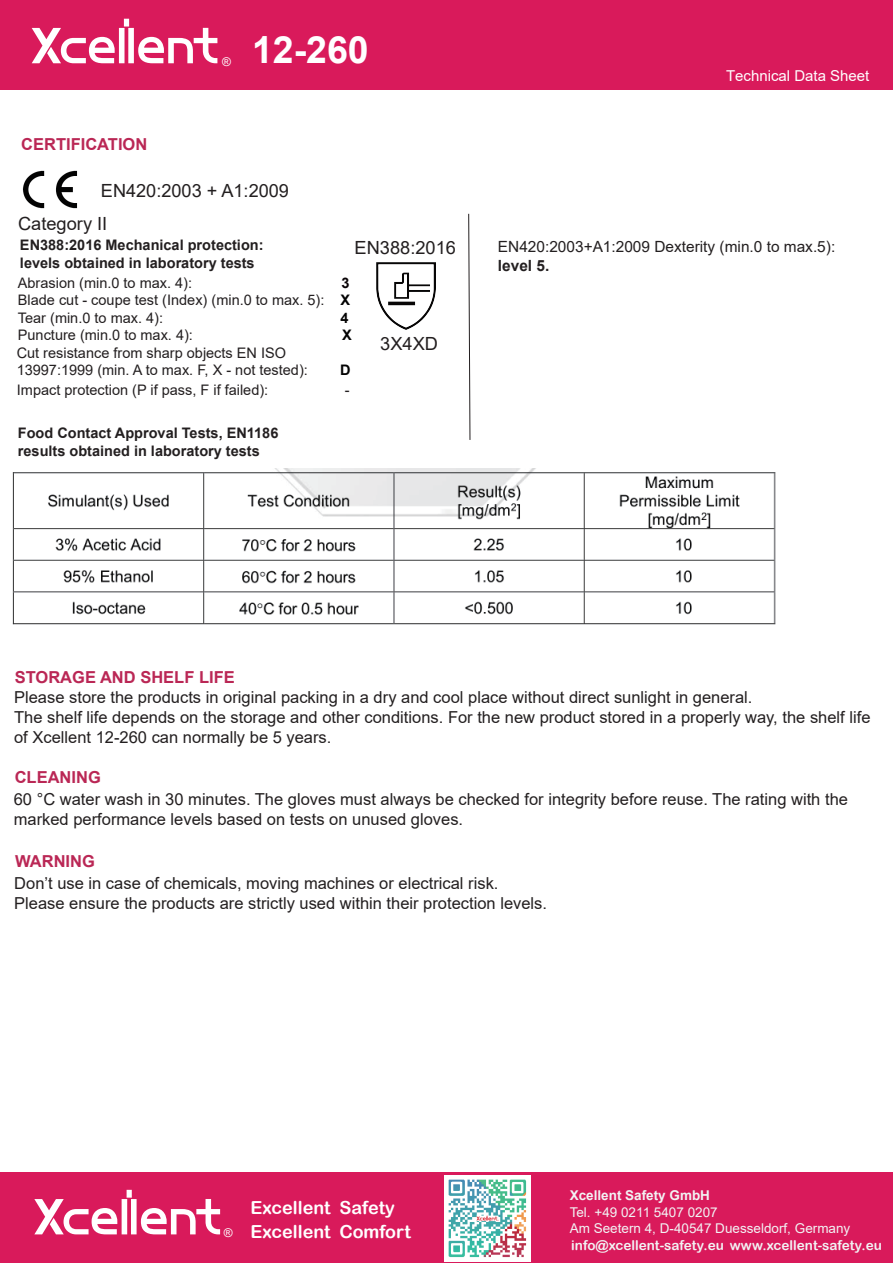
<style>
.page{position:relative;width:893px;height:1263px;background:#fff}
.page>*{position:absolute;margin:0;border:0;box-sizing:border-box;transform-origin:0 0}
.t1{font:700 37.5px "Arial";color:#fff}
.t2{font:18.15px "Arial";color:#231f20}
.t3{font:18px/24.8px "Arial Rounded MT Bold";color:#fff}
.t4{font:16.5px/19.8px "Arial";color:#231f20}
.t5{font:700 16.5px "Arial";color:#ba2755}
.t6{font:15.45px "Arial";color:#231f20}
.t7{font:700 15.45px "Arial";color:#231f20}
.t8{font:15px "Arial";color:#fff}
.t9{font:14.55px/17.4px "Arial";color:#231f20;text-align:justify}
.t10{font:700 14.55px/17.4px "Arial";color:#231f20}
.t11{font:700 14.55px "Arial";color:#030303}
.t12{font:13.5px/16.2px "Arial";color:#f2f3f4}
.t13{font:13.5px "Arial Rounded MT Bold";color:#f2f3f4}
.t14{font:700 13.5px "Arial";color:#f2f3f4}
.t15{font:12px "Arial";color:#fff}
.s1{font-weight:700;color:#090306}
.s2{font-weight:700;color:#030303}
</style>
<div class="page">
<div style="left:0;top:1173px;width:893px;height:90px;background:#d91a5b"></div>
<svg style="left:34px;top:1190px;width:186px;height:44px"></svg>
<img style="left:445px;top:1176px;width:85px;height:85px">
<div style="left:0;top:0;width:893px;height:89px;background:#d91a5b"></div>
<svg style="left:32px;top:19px;width:185px;height:44px"></svg>
<img style="left:376px;top:263px;width:59px;height:67px">
<img style="left:22px;top:170px;width:56px;height:39px">
<svg style="left:468px;top:213px;width:2px;height:227px"></svg>
<img style="left:12px;top:468px;width:764px;height:157px">
<p class="t5" style="left:21px;top:132px;width:128px">CERTIFICATION</p>
<p class="t15" style="left:222px;top:54px;width:10px">®</p>
<h1 class="t1" style="left:252px;top:23px;width:118px">12-260</h1>
<p class="t2" style="left:101px;top:178px;width:190px">EN420:2003 + A1:2009</p>
<p class="t2" style="left:18px;top:211px;width:91px">Category II</p>
<p class="t10" style="left:20px;top:236px;width:245px">EN388:2016 Mechanical protection: levels obtained in laboratory tests</p>
<p class="t9" style="left:18px;top:274px;width:176px">Abrasion (min.0 to max. 4):</p>
<p class="t2" style="left:355px;top:235px;width:103px">EN388:2016</p>
<p class="t9" style="left:18px;top:274px;width:334px;text-indent:323px"><span class="s1">3<br></span>Blade cut - coupe test (Index) (min.0 to max. 5): <span class="s2">X </span>Tear (min.0 to max. 4):</p>
<p class="t11" style="left:341px;top:307px;width:10px">4</p>
<p class="t9" style="left:18px;top:326px;width:177px">Puncture (min.0 to max. 4):</p>
<p class="t11" style="left:342px;top:325px;width:11px">X</p>
<p class="t9" style="left:17px;top:344px;width:293px">Cut resistance from sharp objects EN ISO<br>13997:1999 (min. A to max. F, X - not tested):</p>
<p class="t11" style="left:340px;top:360px;width:12px">D</p>
<p class="t9" style="left:17px;top:381px;width:253px">Impact protection (P if pass, F if failed):</p>
<p class="t9" style="left:345px;top:381px;width:6px">-</p>
<p class="t10" style="left:18px;top:424px;width:262px">Food Contact Approval Tests, EN1186 results obtained in laboratory tests</p>
<p class="t2" style="left:380px;top:331px;width:59px">3X4XD</p>
<p class="t8" style="left:726px;top:65px;width:145px">Technical Data Sheet</p>
<p class="t6" style="left:498px;top:236px;width:339px">EN420:2003+A1:2009 Dexterity (min.0 to max.5):</p>
<p class="t7" style="left:498px;top:255px;width:53px">level 5.</p>
<p class="t5" style="left:15px;top:665px;width:222px">STORAGE AND SHELF LIFE</p>
<p class="t4" style="left:14px;top:687px;width:858px">Please store the products in original packing in a dry and cool place without direct sunlight in general.<br>The shelf life depends on the storage and other conditions. For the new product stored in a properly way, the shelf life of Xcellent 12-260 can normally be 5 years.</p>
<p class="t5" style="left:15px;top:766px;width:88px">CLEANING</p>
<p class="t4" style="left:14px;top:790px;width:836px">60 °C water wash in 30 minutes. The gloves must always be checked for integrity before reuse. The rating with the marked performance levels based on tests on unused gloves.</p>
<p class="t5" style="left:15px;top:849px;width:81px">WARNING</p>
<p class="t4" style="left:14px;top:873px;width:534px">Don’t use in case of chemicals, moving machines or electrical risk.<br>Please ensure the products are strictly used within their protection levels.</p>
<p class="t15" style="left:224px;top:1225px;width:10px">®</p>
<p class="t3" style="left:250px;top:1195px;width:162px">Excellent Safety<br>Excellent Comfort</p>
<p class="t14" style="left:570px;top:1186px;width:142px">Xcellent Safety GmbH</p>
<p class="t12" style="left:570px;top:1203px;width:282px">Tel. +49 0211 5407 0207<br>Am Seetern 4, D-40547 Duesseldorf, Germany</p>
<p class="t13" style="left:571px;top:1237px;width:312px">info@xcellent-safety.eu www.xcellent-safety.eu</p>
</div>
